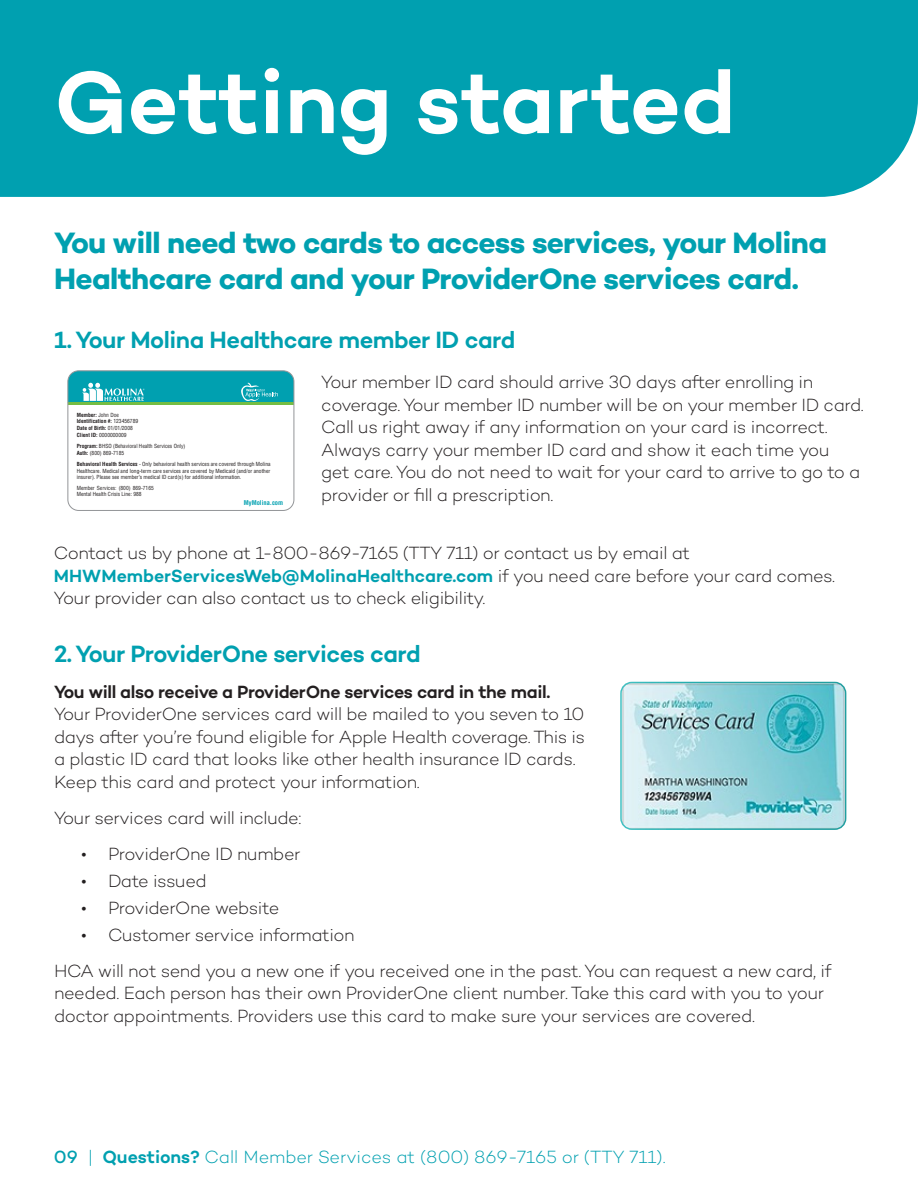
<style>
.page{position:relative;width:918px;height:1188px;background:#fff}
.page>*{position:absolute;margin:0;border:0;box-sizing:border-box;transform-origin:0 0}
.t1{font:600 90px "Campton";color:#fff}
.t2{font:700 30px/36px "Campton";letter-spacing:-.02em;color:#00a0b0}
.t3{font:600 24px "Campton";letter-spacing:-.02em;color:#00a0b0}
.t4{font:300 18px/22.5px "Campton";letter-spacing:-.02em;color:#231f20}
.t5{font:300 18px "Campton";color:#00a0b0}
.t6{font:600 18px "Campton";letter-spacing:-.02em;color:#231f20}
.t7{font:700 condensed 6.45px "Helvetica";color:#00a0b0}
.t8{font:condensed 5.55px/6.6px "Helvetica";color:#231f20}
.t9{font:700 condensed 5.55px/6.8px "Helvetica";color:#231f20}
.s1{font-weight:400}
.s2{font-weight:700}
.s3{font-weight:600;color:#00a0b0}
.s4{font-weight:500}
.s5{font-weight:600}
</style>
<div class="page">
<div style="left:0;top:0;width:918px;height:197px;background:#00a0b0"></div>
<div style="left:68px;top:371px;width:226px;height:32px;background:#00a0b0"></div>
<hr style="left:68px;top:403px;width:226px;height:2px;background:#75bd43">
<svg style="left:82px;top:383px;width:63px;height:18px"></svg>
<div style="left:67px;top:370px;width:227px;height:141px;border:1px solid #939598;border-radius:11px"></div>
<img style="left:623px;top:683px;width:223px;height:145px">
<div style="left:620px;top:682px;width:226px;height:148px;border:2px solid #fff;border-radius:11px"></div>
<svg style="left:241px;top:383px;width:37px;height:18px"></svg>
<h2 class="t1" style="left:54px;top:45px;width:683px">Getting started</h2>
<h3 class="t2" style="left:54px;top:224px;width:775px">You will need two cards to access services, your Molina<br>Healthcare card and your ProviderOne services card.</h3>
<h4 class="t3" style="left:54px;top:324px;width:463px">1. Your Molina Healthcare member ID card</h4>
<p class="t9" style="left:77px;top:412px;width:63px">Member: <span class="s1">John Doe<br></span>Identification #: <span class="s1">123456789<br></span>Date of Birth: <span class="s1">01/01/2008<br></span>Client ID: <span class="s1">0000000009</span></p>
<p class="t8" style="left:77px;top:443px;width:110px;line-height:7.1px"><span class="s2">Program:</span> BHSO (Behavioral Health Services Only)<br><span class="s2">Auth:</span> (800) 869-7185</p>
<p class="t8" style="left:77px;top:461px;width:195px;text-align:justify"><span class="s2">Behavioral Health Services</span> - Only behavioral health services are covered through Molina Healthcare. Medical and long-term care services are covered by Medicaid (and/or another insurer). Please see member’s medical ID card(s) for additional information.</p>
<p class="t8" style="left:77px;top:484px;width:79px">Member Services: (800) 869-7165<br>Mental Health Crisis Line: 988</p>
<p class="t7" style="left:244px;top:499px;width:41px">MyMolina.com</p>
<p class="t4" style="left:321px;top:370px;width:544px">Your member ID card should arrive 30 days after enrolling in coverage. Your member ID number will be on your member ID card.<br>Call us right away if any information on your card is incorrect.<br>Always carry your member ID card and show it each time you<br>get care. You do not need to wait for your card to arrive to go to a provider or fill a prescription.</p>
<p class="t4" style="left:54px;top:541px;width:783px">Contact us by phone at 1-800-869-7165 (TTY 711) or contact us by email at<br><span class="s3">MHWMemberServicesWeb@MolinaHealthcare.com</span> if you need care before your card comes.<br>Your provider can also contact us to check eligibility.</p>
<h4 class="t3" style="left:54px;top:638px;width:368px">2. Your ProviderOne services card</h4>
<p class="t6" style="left:54px;top:680px;width:498px">You will also receive a ProviderOne services card in the mail.</p>
<p class="t4" style="left:54px;top:703px;width:533px">Your ProviderOne services card will be mailed to you seven to 10 days after you’re found eligible for Apple Health coverage. This is a plastic ID card that looks like other health insurance ID cards.<br>Keep this card and protect your information.</p>
<p class="t4" style="left:54px;top:806px;width:249px">Your services card will include:</p>
<p class="t4" style="left:81px;top:842px;width:221px">• ProviderOne ID number</p>
<p class="t4" style="left:81px;top:869px;width:127px">• Date issued</p>
<p class="t4" style="left:81px;top:896px;width:200px">• ProviderOne website</p>
<p class="t4" style="left:81px;top:923px;width:275px">• Customer service information</p>
<p class="t4" style="left:54px;top:959px;width:779px">HCA will not send you a new one if you received one in the past. You can request a new card, if needed. Each person has their own ProviderOne client number. Take this card with you to your doctor appointments. Providers use this card to make sure your services are covered.</p>
<p class="t5" style="left:54px;top:1146px;width:613px"><span class="s4">09</span> | <span class="s5">Questions?</span> Call Member Services at (800) 869-7165 or (TTY 711).</p>
</div>
